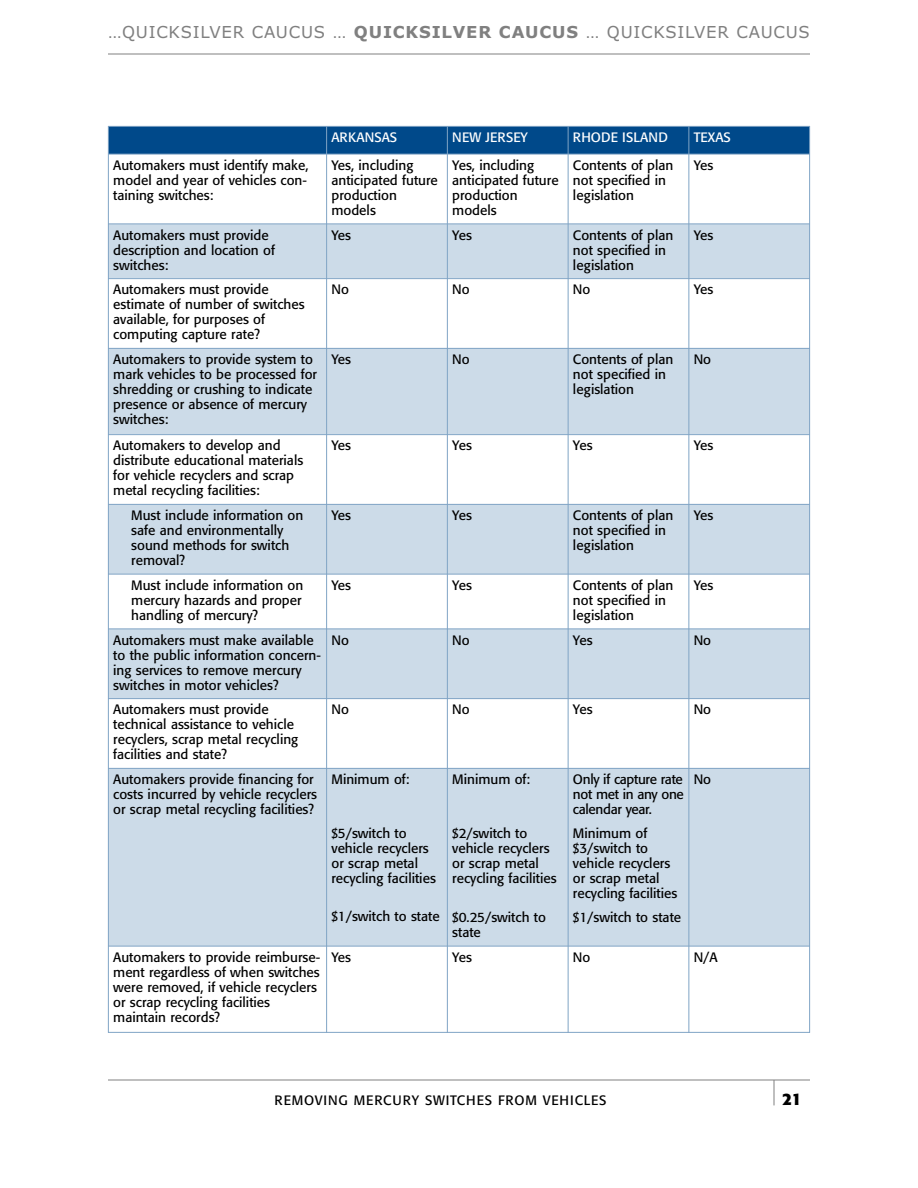
<style>
.page{position:relative;width:918px;height:1188px;background:#fff}
.page>*{position:absolute;margin:0;border:0;box-sizing:border-box;transform-origin:0 0}
.t1{font:16.5px "Verdana";letter-spacing:.045em;color:#808080}
.t2{font:700 16.5px "Formata";color:#000}
.t3{font:13.5px/15px "Formata";color:#000}
.t4{font:13.5px "Formata";letter-spacing:.06em;color:#000}
.t5{font:13.5px "Formata";color:#fff}
.s1{font-weight:700}
</style>
<div class="page">
<hr style="left:108px;top:1080px;width:702px;height:1px;background:#808080">
<svg style="left:774px;top:1080px;width:1px;height:25px"></svg>
<hr style="left:108px;top:54px;width:702px;height:1px;background:#808080">
<div style="left:108px;top:126px;width:219px;height:28px;background:#00498a"></div>
<div style="left:327px;top:126px;width:120px;height:28px;background:#00498a"></div>
<div style="left:447px;top:126px;width:121px;height:28px;background:#00498a"></div>
<div style="left:568px;top:126px;width:121px;height:28px;background:#00498a"></div>
<div style="left:689px;top:126px;width:121px;height:28px;background:#00498a"></div>
<div style="left:108px;top:224px;width:219px;height:55px;background:#ccdbe8"></div>
<div style="left:327px;top:224px;width:120px;height:55px;background:#ccdbe8"></div>
<div style="left:447px;top:224px;width:121px;height:55px;background:#ccdbe8"></div>
<div style="left:568px;top:224px;width:121px;height:55px;background:#ccdbe8"></div>
<div style="left:689px;top:224px;width:121px;height:55px;background:#ccdbe8"></div>
<div style="left:108px;top:348px;width:219px;height:87px;background:#ccdbe8"></div>
<div style="left:327px;top:348px;width:120px;height:87px;background:#ccdbe8"></div>
<div style="left:447px;top:348px;width:121px;height:87px;background:#ccdbe8"></div>
<div style="left:568px;top:348px;width:121px;height:87px;background:#ccdbe8"></div>
<div style="left:689px;top:348px;width:121px;height:87px;background:#ccdbe8"></div>
<div style="left:108px;top:504px;width:219px;height:70px;background:#ccdbe8"></div>
<div style="left:327px;top:504px;width:120px;height:70px;background:#ccdbe8"></div>
<div style="left:447px;top:504px;width:121px;height:70px;background:#ccdbe8"></div>
<div style="left:568px;top:504px;width:121px;height:70px;background:#ccdbe8"></div>
<div style="left:689px;top:504px;width:121px;height:70px;background:#ccdbe8"></div>
<div style="left:108px;top:629px;width:219px;height:70px;background:#ccdbe8"></div>
<div style="left:327px;top:629px;width:120px;height:70px;background:#ccdbe8"></div>
<div style="left:447px;top:629px;width:121px;height:70px;background:#ccdbe8"></div>
<div style="left:568px;top:629px;width:121px;height:70px;background:#ccdbe8"></div>
<div style="left:689px;top:629px;width:121px;height:70px;background:#ccdbe8"></div>
<div style="left:108px;top:768px;width:219px;height:178px;background:#ccdbe8"></div>
<div style="left:327px;top:768px;width:120px;height:178px;background:#ccdbe8"></div>
<div style="left:447px;top:768px;width:121px;height:178px;background:#ccdbe8"></div>
<div style="left:568px;top:768px;width:121px;height:178px;background:#ccdbe8"></div>
<div style="left:689px;top:768px;width:121px;height:178px;background:#ccdbe8"></div>
<hr style="left:108px;top:126px;width:1px;height:907px;background:#80a4c5">
<hr style="left:326px;top:126px;width:1px;height:907px;background:#80a4c5">
<hr style="left:447px;top:126px;width:1px;height:907px;background:#80a4c5">
<hr style="left:568px;top:126px;width:1px;height:907px;background:#80a4c5">
<hr style="left:688px;top:126px;width:1px;height:907px;background:#80a4c5">
<hr style="left:809px;top:126px;width:1px;height:907px;background:#80a4c5">
<hr style="left:108px;top:126px;width:702px;height:1px;background:#80a4c5">
<hr style="left:108px;top:154px;width:702px;height:1px;background:#80a4c5">
<hr style="left:108px;top:224px;width:702px;height:1px;background:#80a4c5">
<hr style="left:108px;top:278px;width:702px;height:1px;background:#80a4c5">
<hr style="left:108px;top:348px;width:702px;height:1px;background:#80a4c5">
<hr style="left:108px;top:434px;width:702px;height:1px;background:#80a4c5">
<hr style="left:108px;top:504px;width:702px;height:1px;background:#80a4c5">
<hr style="left:108px;top:574px;width:702px;height:1px;background:#80a4c5">
<hr style="left:108px;top:628px;width:702px;height:1px;background:#80a4c5">
<hr style="left:108px;top:698px;width:702px;height:1px;background:#80a4c5">
<hr style="left:108px;top:768px;width:702px;height:1px;background:#80a4c5">
<hr style="left:108px;top:946px;width:702px;height:1px;background:#80a4c5">
<hr style="left:108px;top:1032px;width:702px;height:1px;background:#80a4c5">
<p class="t1" style="left:108px;top:23px;width:703px">…QUICKSILVER CAUCUS … <span class="s1">QUICKSILVER CAUCUS</span> … QUICKSILVER CAUCUS</p>
<p class="t5" style="left:331px;top:132px;width:67px">ARKANSAS</p>
<p class="t5" style="left:452px;top:132px;width:77px">NEW JERSEY</p>
<p class="t5" style="left:573px;top:132px;width:96px">RHODE ISLAND</p>
<p class="t5" style="left:694px;top:132px;width:39px">TEXAS</p>
<p class="t3" style="left:113px;top:159px;width:197px;text-align:justify">Automakers must identify make, model and year of vehicles con&shy;taining switches:</p>
<p class="t3" style="left:331px;top:159px;width:108px">Yes, including anticipated future production models</p>
<p class="t3" style="left:452px;top:159px;width:108px">Yes, including anticipated future production models</p>
<p class="t3" style="left:573px;top:159px;width:102px">Contents of plan not specified in legislation</p>
<p class="t3" style="left:694px;top:159px;width:21px">Yes</p>
<p class="t3" style="left:113px;top:228px;width:163px">Automakers must provide description and location of switches:</p>
<p class="t3" style="left:331px;top:228px;width:21px">Yes</p>
<p class="t3" style="left:452px;top:228px;width:21px">Yes</p>
<p class="t3" style="left:573px;top:228px;width:102px">Contents of plan not specified in legislation</p>
<p class="t3" style="left:694px;top:228px;width:21px">Yes</p>
<p class="t3" style="left:113px;top:283px;width:193px">Automakers must provide estimate of number of switches available, for purposes of computing capture rate?</p>
<p class="t3" style="left:331px;top:283px;width:19px">No</p>
<p class="t3" style="left:452px;top:283px;width:19px">No</p>
<p class="t3" style="left:573px;top:283px;width:19px">No</p>
<p class="t3" style="left:694px;top:283px;width:21px">Yes</p>
<p class="t3" style="left:113px;top:353px;width:205px">Automakers to provide system to mark vehicles to be processed for shredding or crushing to indicate presence or absence of mercury switches:</p>
<p class="t3" style="left:331px;top:353px;width:21px">Yes</p>
<p class="t3" style="left:452px;top:353px;width:19px">No</p>
<p class="t3" style="left:573px;top:353px;width:102px">Contents of plan not specified in legislation</p>
<p class="t3" style="left:694px;top:353px;width:19px">No</p>
<p class="t3" style="left:113px;top:439px;width:192px">Automakers to develop and distribute educational materials for vehicle recyclers and scrap metal recycling facilities:</p>
<p class="t3" style="left:331px;top:439px;width:21px">Yes</p>
<p class="t3" style="left:452px;top:439px;width:21px">Yes</p>
<p class="t3" style="left:573px;top:439px;width:21px">Yes</p>
<p class="t3" style="left:694px;top:439px;width:21px">Yes</p>
<p class="t3" style="left:131px;top:509px;width:174px">Must include information on safe and environmentally sound methods for switch removal?</p>
<p class="t3" style="left:331px;top:509px;width:21px">Yes</p>
<p class="t3" style="left:452px;top:509px;width:21px">Yes</p>
<p class="t3" style="left:573px;top:509px;width:102px">Contents of plan not specified in legislation</p>
<p class="t3" style="left:694px;top:509px;width:21px">Yes</p>
<p class="t3" style="left:131px;top:579px;width:174px">Must include information on mercury hazards and proper handling of mercury?</p>
<p class="t3" style="left:331px;top:579px;width:21px">Yes</p>
<p class="t3" style="left:452px;top:579px;width:21px">Yes</p>
<p class="t3" style="left:573px;top:579px;width:102px">Contents of plan not specified in legislation</p>
<p class="t3" style="left:694px;top:579px;width:21px">Yes</p>
<p class="t3" style="left:113px;top:633px;width:209px">Automakers must make available to the public information concern&shy;ing services to remove mercury switches in motor vehicles?</p>
<p class="t3" style="left:331px;top:633px;width:19px">No</p>
<p class="t3" style="left:452px;top:633px;width:19px">No</p>
<p class="t3" style="left:573px;top:633px;width:21px">Yes</p>
<p class="t3" style="left:694px;top:633px;width:19px">No</p>
<p class="t3" style="left:113px;top:703px;width:187px">Automakers must provide technical assistance to vehicle recyclers, scrap metal recycling facilities and state?</p>
<p class="t3" style="left:331px;top:703px;width:19px">No</p>
<p class="t3" style="left:452px;top:703px;width:19px">No</p>
<p class="t3" style="left:573px;top:703px;width:21px">Yes</p>
<p class="t3" style="left:694px;top:703px;width:19px">No</p>
<p class="t3" style="left:113px;top:773px;width:205px">Automakers provide financing for costs incurred by vehicle recyclers or scrap metal recycling facilities?</p>
<p class="t3" style="left:331px;top:773px;width:80px">Minimum of:</p>
<p class="t3" style="left:331px;top:827px;width:106px">$5/switch to vehicle recyclers or scrap metal recycling facilities</p>
<p class="t3" style="left:331px;top:909px;width:110px">$1/switch to state</p>
<p class="t3" style="left:573px;top:773px;width:112px;text-align:justify">Only if capture rate not met in any one calendar year.</p>
<p class="t3" style="left:573px;top:827px;width:106px">Minimum of $3/switch to vehicle recyclers or scrap metal recycling facilities</p>
<p class="t3" style="left:573px;top:911px;width:110px">$1/switch to state</p>
<p class="t3" style="left:452px;top:773px;width:80px">Minimum of:</p>
<p class="t3" style="left:694px;top:773px;width:19px">No</p>
<p class="t3" style="left:452px;top:827px;width:106px">$2/switch to vehicle recyclers or scrap metal recycling facilities</p>
<p class="t3" style="left:452px;top:911px;width:95px">$0.25/switch to state</p>
<p class="t3" style="left:113px;top:951px;width:208px">Automakers to provide reimburse&shy;ment regardless of when switches were removed, if vehicle recyclers or scrap recycling facilities maintain records?</p>
<p class="t3" style="left:331px;top:951px;width:21px">Yes</p>
<p class="t3" style="left:452px;top:951px;width:21px">Yes</p>
<p class="t3" style="left:573px;top:951px;width:19px">No</p>
<p class="t3" style="left:694px;top:951px;width:25px">N/A</p>
<p class="t4" style="left:274px;top:1095px;width:334px">REMOVING MERCURY SWITCHES FROM VEHICLES</p>
<p class="t2" style="left:782px;top:1092px;width:21px">21</p>
</div>
